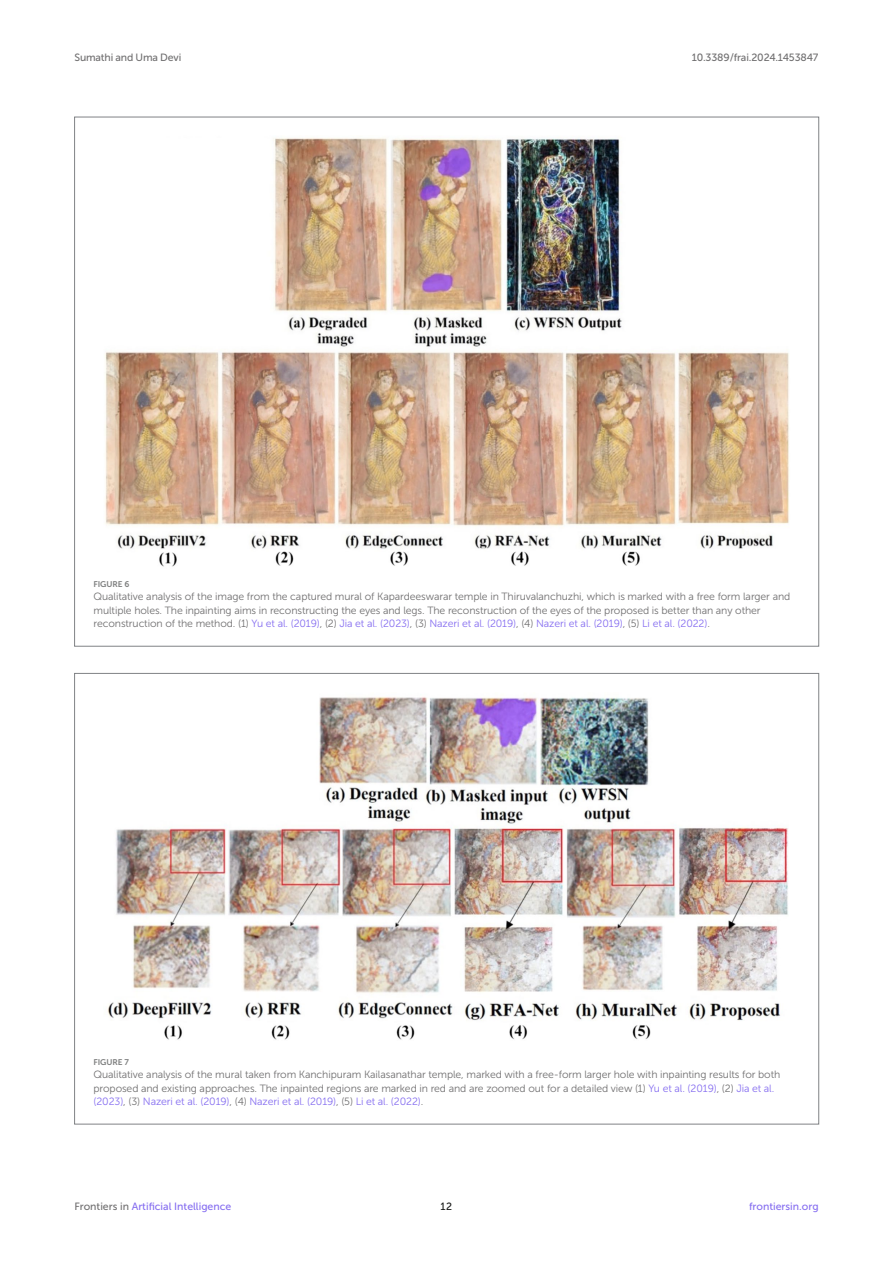
<style>
.page{position:relative;width:893px;height:1263px;background:#fff}
.page>*{position:absolute;margin:0;border:0;box-sizing:border-box;transform-origin:0 0}
.FIG_LEG{font:10.5px/13.5px "Museo Sans 300";letter-spacing:-.01em;color:#706f70}
.t1{font:10.5px "Museo Sans 500";color:#856df0}
.t2{font:10.5px "Museo Sans 500";letter-spacing:-.015em;color:#706f70}
.t3{font:10.5px "Museo Sans 500";color:#1b1c1b}
.FIG_HD{font:8.25px "Museo Sans 700";letter-spacing:-.01em;color:#7e7f7f}
.s1{color:#856df0}
.s2{color:#706f70}
</style>
<div class="page">
<img style="left:105px;top:138px;width:684px;height:429px">
<img style="left:107px;top:697px;width:681px;height:343px">
<p class="t2" style="left:74px;top:51px;width:108px">Sumathi and Uma Devi</p>
<p class="t2" style="left:692px;top:51px;width:128px">10.3389/frai.2024.1453847</p>
<p class="FIG_HD" style="left:94px;top:579px;width:37px">FIGURE 6</p>
<p class="FIG_LEG" style="left:94px;top:590px;width:698px">Qualitative analysis of the image from the captured mural of Kapardeeswarar temple in Thiruvalanchuzhi, which is marked with a free form larger and multiple holes. The inpainting aims in reconstructing the eyes and legs. The reconstruction of the eyes of the proposed is better than any other reconstruction of the method. (1) <span class="s1">Yu et al. (2019)</span>, (2) <span class="s1">Jia et al. (2023)</span>, (3) <span class="s1">Nazeri et al. (2019)</span>, (4) <span class="s1">Nazeri et al. (2019)</span>, (5) <span class="s1">Li et al. (2022)</span>.</p>
<p class="FIG_HD" style="left:94px;top:1057px;width:37px">FIGURE 7</p>
<p class="FIG_LEG" style="left:94px;top:1068px;width:688px">Qualitative analysis of the mural taken from Kanchipuram Kailasanathar temple, marked with a free-form larger hole with inpainting results for both proposed and existing approaches. The inpainted regions are marked in red and are zoomed out for a detailed view (1) <span class="s1">Yu et al. (2019)</span>, (2) <span class="s1">Jia et al. (2023)</span>, (3) <span class="s1">Nazeri et al. (2019)</span>, (4) <span class="s1">Nazeri et al. (2019)</span>, (5) <span class="s1">Li et al. (2022)</span>.</p>
<p class="t1" style="left:74px;top:1200px;width:158px"><span class="s2">Frontiers in</span> Artificial Intelligence</p>
<p class="t3" style="left:441px;top:1200px;width:13px">12</p>
<p class="t1" style="left:749px;top:1200px;width:71px">frontiersin.org</p>
</div>
